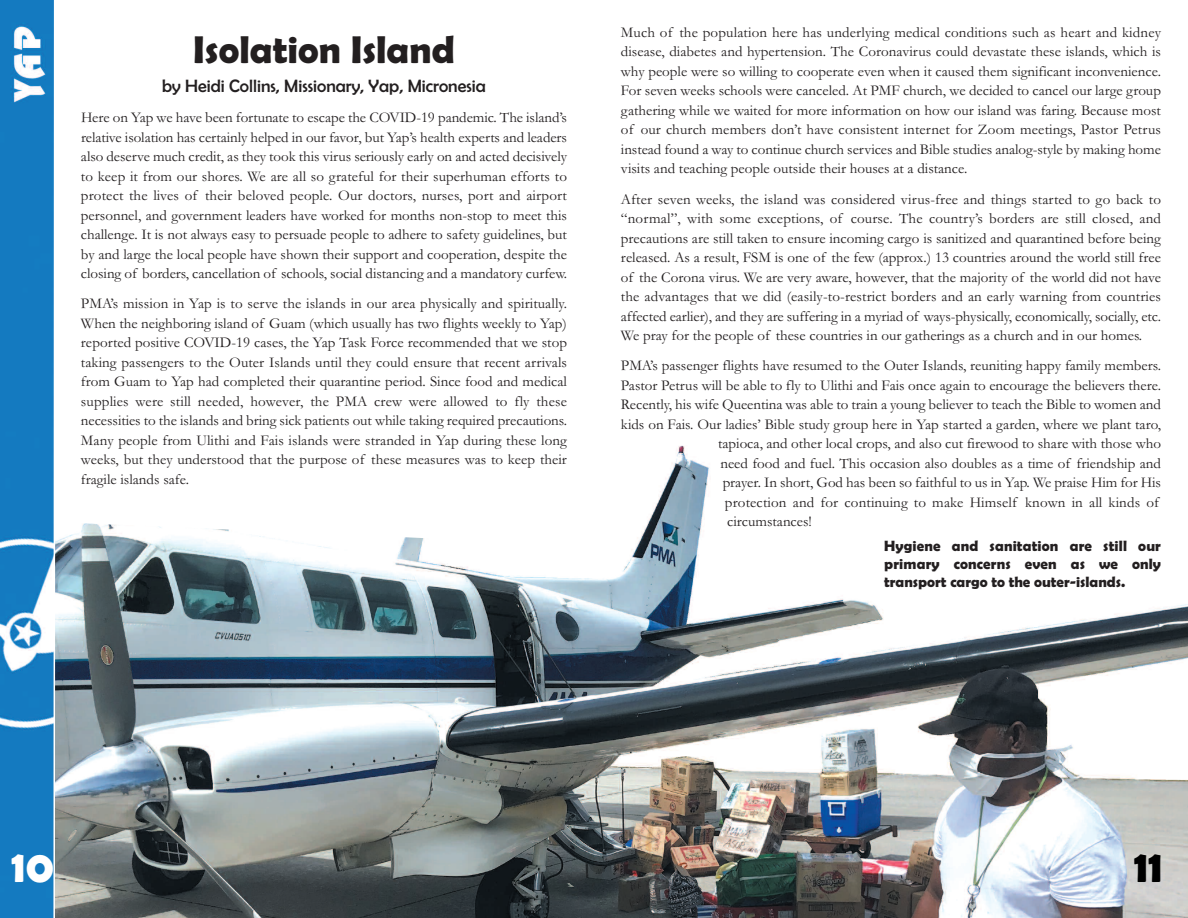
<style>
.page{position:relative;width:1188px;height:918px;background:#fff}
.page>*{position:absolute;margin:0;border:0;box-sizing:border-box;transform-origin:0 0}
.t1{font:700 45px "Berlin Sans FB Demi";color:#fff}
.t2{font:700 45px "Berlin Sans FB Demi";color:#000}
.t3{font:700 39px "Berlin Sans FB Demi";color:#231f20}
.t4{font:18px "Berlin Sans FB";color:#231f20}
.t5{font:15px/19.5px "Garamond";color:#231f20;text-align:justify}
.t6{font:700 15px/18px "Berlin Sans FB Demi";color:#231f20;text-align:justify}
</style>
<div class="page">
<img style="left:0;top:0;width:53px;height:918px">
<img style="left:56px;top:446px;width:1132px;height:472px">
<svg style="left:53px;top:0;width:3px;height:918px"></svg>
<h2 class="t3" style="left:193px;top:27px;width:263px">Isolation Island</h2>
<p class="t4" style="left:162px;top:75px;width:325px">by Heidi Collins, Missionary, Yap, Micronesia</p>
<p class="t5" style="left:81px;top:107px;width:488px">Here on Yap we have been fortunate to escape the COVID-19 pandemic. The island’s relative isolation has certainly helped in our favor, but Yap’s health experts and leaders also deserve much credit, as they took this virus seriously early on and acted decisively to keep it from our shores. We are all so grateful for their superhuman efforts to protect the lives of their beloved people. Our doctors, nurses, port and airport personnel, and government leaders have worked for months non-stop to meet this challenge. It is not always easy to persuade people to adhere to safety guidelines, but by and large the local people have shown their support and cooperation, despite the closing of borders, cancellation of schools, social distancing and a mandatory curfew.</p>
<p class="t5" style="left:81px;top:294px;width:488px">PMA’s mission in Yap is to serve the islands in our area physically and spiritually.<br>When the neighboring island of Guam (which usually has two flights weekly to Yap) reported positive COVID-19 cases, the Yap Task Force recommended that we stop taking passengers to the Outer Islands until they could ensure that recent arrivals from Guam to Yap had completed their quarantine period. Since food and medical supplies were still needed, however, the PMA crew were allowed to fly these necessities to the islands and bring sick patients out while taking required precautions.<br>Many people from Ulithi and Fais islands were stranded in Yap during these long weeks, but they understood that the purpose of these measures was to keep their fragile islands safe.</p>
<p class="t5" style="left:621px;top:22px;width:542px">Much of the population here has underlying medical conditions such as heart and kidney disease, diabetes and hypertension. The Coronavirus could devastate these islands, which is why people were so willing to cooperate even when it caused them significant inconvenience.<br>For seven weeks schools were canceled. At PMF church, we decided to cancel our large group gathering while we waited for more information on how our island was faring. Because most of our church members don’t have consistent internet for Zoom meetings, Pastor Petrus instead found a way to continue church services and Bible studies analog-style by making home visits and teaching people outside their houses at a distance.</p>
<p class="t5" style="left:621px;top:189px;width:542px">After seven weeks, the island was considered virus-free and things started to go back to “normal”, with some exceptions, of course. The country’s borders are still closed, and precautions are still taken to ensure incoming cargo is sanitized and quarantined before being released. As a result, FSM is one of the few (approx.) 13 countries around the world still free of the Corona virus. We are very aware, however, that the majority of the world did not have the advantages that we did (easily-to-restrict borders and an early warning from countries affected earlier), and they are suffering in a myriad of ways-physically, economically, socially, etc.<br>We pray for the people of these countries in our gatherings as a church and in our homes.</p>
<p class="t5" style="left:621px;top:355px;width:542px">PMA’s passenger flights have resumed to the Outer Islands, reuniting happy family members.</p>
<p class="t5" style="left:621px;top:375px;width:541px">Pastor Petrus will be able to fly to Ulithi and Fais once again to encourage the believers there.</p>
<p class="t5" style="left:621px;top:394px;width:542px">Recently, his wife Queentina was able to train a young believer to teach the Bible to women and</p>
<p class="t5" style="left:621px;top:414px;width:541px">kids on Fais. Our ladies’ Bible study group here in Yap started a garden, where we plant taro,</p>
<p class="t5" style="left:718px;top:433px;width:444px">tapioca, and other local crops, and also cut firewood to share with those who</p>
<p class="t5" style="left:720px;top:453px;width:442px">need food and fuel. This occasion also doubles as a time of friendship and</p>
<p class="t5" style="left:723px;top:472px;width:440px">prayer. In short, God has been so faithful to us in Yap. We praise Him for His</p>
<p class="t5" style="left:725px;top:492px;width:436px">protection and for continuing to make Himself known in all kinds of</p>
<p class="t5" style="left:727px;top:511px;width:86px">circumstances!</p>
<p class="t6" style="left:884px;top:537px;width:278px">Hygiene and sanitation are still our primary concerns even as we only transport cargo to the outer-islands.</p>
<h1 class="t1" style="left:11px;top:840px;width:44px">10</h1>
<h1 class="t2" style="left:1134px;top:840px;width:30px">11</h1>
</div>
